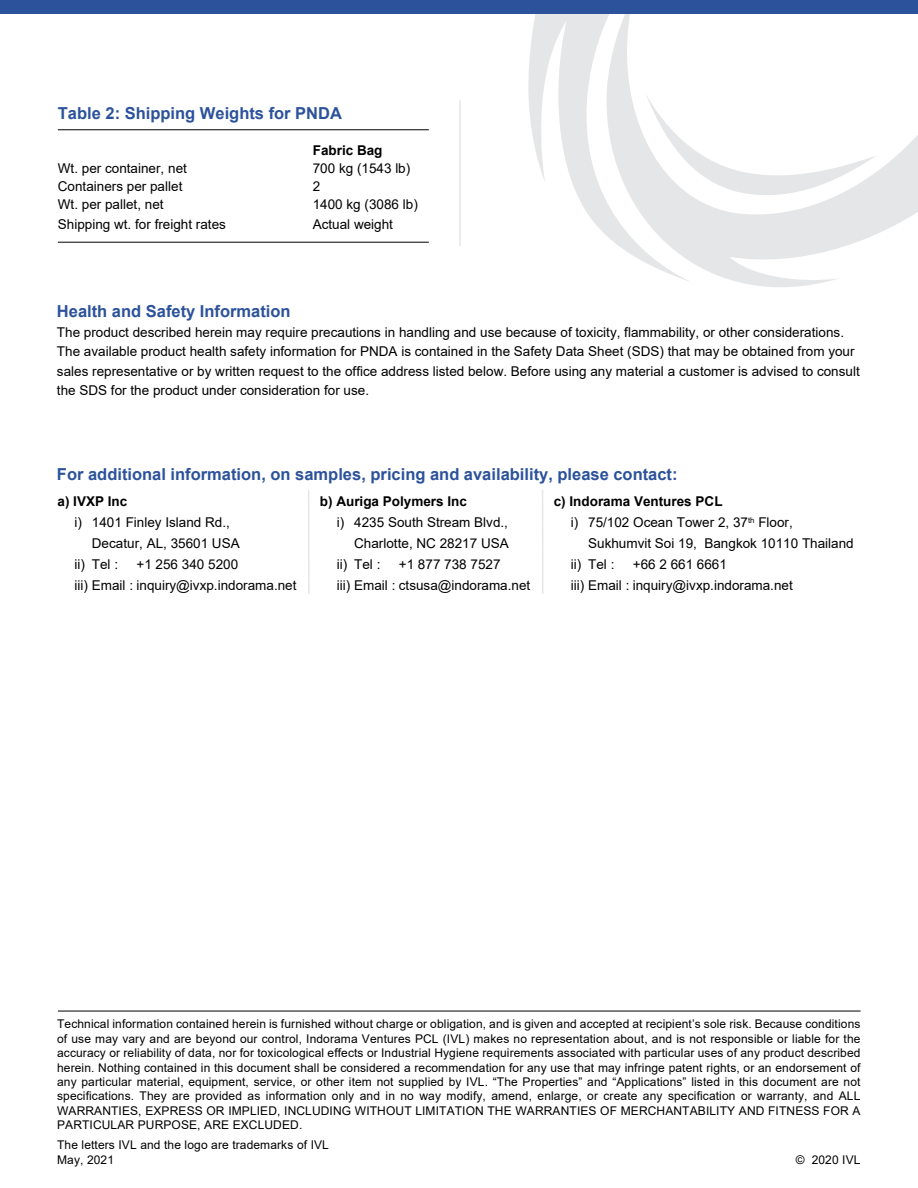
<style>
.page{position:relative;width:918px;height:1188px;background:#fff}
.page>*{position:absolute;margin:0;border:0;box-sizing:border-box;transform-origin:0 0}
.t1{font:700 16.5px "Arial";color:#2c529b}
.t2{font:13.5px/19.5px "Arial";color:#000}
.t3{font:700 13.5px "Arial";color:#000}
.t4{font:12px/14.4px "Arial";letter-spacing:.01em;color:#000}
</style>
<div class="page">
<svg style="left:744px;top:135px;width:174px;height:152px"></svg>
<svg style="left:528px;top:46px;width:370px;height:237px"></svg>
<svg style="left:531px;top:14px;width:367px;height:35px"></svg>
<div style="left:0;top:0;width:918px;height:14px;background:#2c529b"></div>
<hr style="left:58px;top:242px;width:371px;height:1px;background:#000">
<hr style="left:58px;top:129px;width:371px;height:1px;background:#000">
<hr style="left:459px;top:100px;width:2px;height:146px;background:#e5e6e7">
<hr style="left:58px;top:1011px;width:803px;height:1px;background:#000">
<hr style="left:308px;top:490px;width:2px;height:104px;background:#e5e6e7">
<hr style="left:542px;top:490px;width:2px;height:104px;background:#e5e6e7">
<h1 class="t1" style="left:58px;top:102px;width:286px">Table 2: Shipping Weights for PNDA</h1>
<p class="t3" style="left:313px;top:141px;width:71px">Fabric Bag</p>
<p class="t2" style="left:58px;top:159px;width:131px">Wt. per container, net</p>
<p class="t2" style="left:313px;top:159px;width:99px">700 kg (1543 lb)</p>
<p class="t2" style="left:58px;top:177px;width:126px">Containers per pallet</p>
<p class="t2" style="left:313px;top:177px;width:9px">2</p>
<p class="t2" style="left:58px;top:195px;width:107px">Wt. per pallet, net</p>
<p class="t2" style="left:313px;top:195px;width:107px">1400 kg (3086 lb)</p>
<p class="t2" style="left:58px;top:214px;width:170px">Shipping wt. for freight rates</p>
<p class="t2" style="left:313px;top:214px;width:82px">Actual weight</p>
<h1 class="t1" style="left:57px;top:300px;width:235px">Health and Safety Information</h1>
<p class="t2" style="left:57px;top:322px;width:804px">The product described herein may require precautions in handling and use because of toxicity, flammability, or other considerations.<br>The available product health safety information for PNDA is contained in the Safety Data Sheet (SDS) that may be obtained from your sales representative or by written request to the office address listed below. Before using any material a customer is advised to consult the SDS for the product under consideration for use.</p>
<h1 class="t1" style="left:57px;top:462px;width:622px">For additional information, on samples, pricing and availability, please contact:</h1>
<p class="t3" style="left:58px;top:492px;width:71px">a) IVXP Inc</p>
<p class="t2" style="left:75px;top:512px;width:157px">i) 1401 Finley Island Rd.,</p>
<p class="t2" style="left:92px;top:534px;width:149px">Decatur, AL, 35601 USA</p>
<p class="t2" style="left:75px;top:555px;width:45px">ii) Tel :</p>
<p class="t3" style="left:320px;top:492px;width:149px">b) Auriga Polymers Inc</p>
<p class="t2" style="left:337px;top:513px;width:173px">i) 4235 South Stream Blvd.,</p>
<p class="t2" style="left:354px;top:534px;width:156px">Charlotte, NC 28217 USA</p>
<p class="t2" style="left:337px;top:555px;width:45px">ii) Tel :</p>
<p class="t3" style="left:554px;top:492px;width:170px">c) Indorama Ventures PCL</p>
<p class="t2" style="left:571px;top:513px;width:223px">i) 75/102 Ocean Tower 2, 37<sup>th</sup> Floor,</p>
<p class="t2" style="left:588px;top:533px;width:267px">Sukhumvit Soi 19, Bangkok 10110 Thailand</p>
<p class="t2" style="left:571px;top:555px;width:45px">ii) Tel :</p>
<p class="t2" style="left:571px;top:554px;width:223px;line-height:21px;text-align:center">+66 2 661 6661<br>iii) Email : inquiry@ivxp.indorama.net</p>
<p class="t2" style="left:75px;top:554px;width:223px;line-height:21px;text-align:center">+1 256 340 5200<br>iii) Email : inquiry@ivxp.indorama.net</p>
<p class="t2" style="left:337px;top:554px;width:195px;line-height:21px;text-indent:62px">+1 877 738 7527<br>iii) Email : ctsusa@indorama.net</p>
<p class="t4" style="left:57px;top:1017px;width:805px;text-align:justify">Technical information contained herein is furnished without charge or obligation, and is given and accepted at recipient’s sole risk. Because conditions of use may vary and are beyond our control, Indorama Ventures PCL (IVL) makes no representation about, and is not responsible or liable for the accuracy or reliability of data, nor for toxicological effects or Industrial Hygiene requirements associated with particular uses of any product described herein. Nothing contained in this document shall be considered a recommendation for any use that may infringe patent rights, or an endorsement of any particular material, equipment, service, or other item not supplied by IVL. “The Properties” and “Applications” listed in this document are not specifications. They are provided as information only and in no way modify, amend, enlarge, or create any specification or warranty, and ALL WARRANTIES, EXPRESS OR IMPLIED, INCLUDING WITHOUT LIMITATION THE WARRANTIES OF MERCHANTABILITY AND FITNESS FOR A PARTICULAR PURPOSE, ARE EXCLUDED.</p>
<p class="t4" style="left:57px;top:1138px;width:273px">The letters IVL and the logo are trademarks of IVL<br>May, 2021</p>
<p class="t4" style="left:796px;top:1152px;width:66px">© 2020 IVL</p>
</div>
